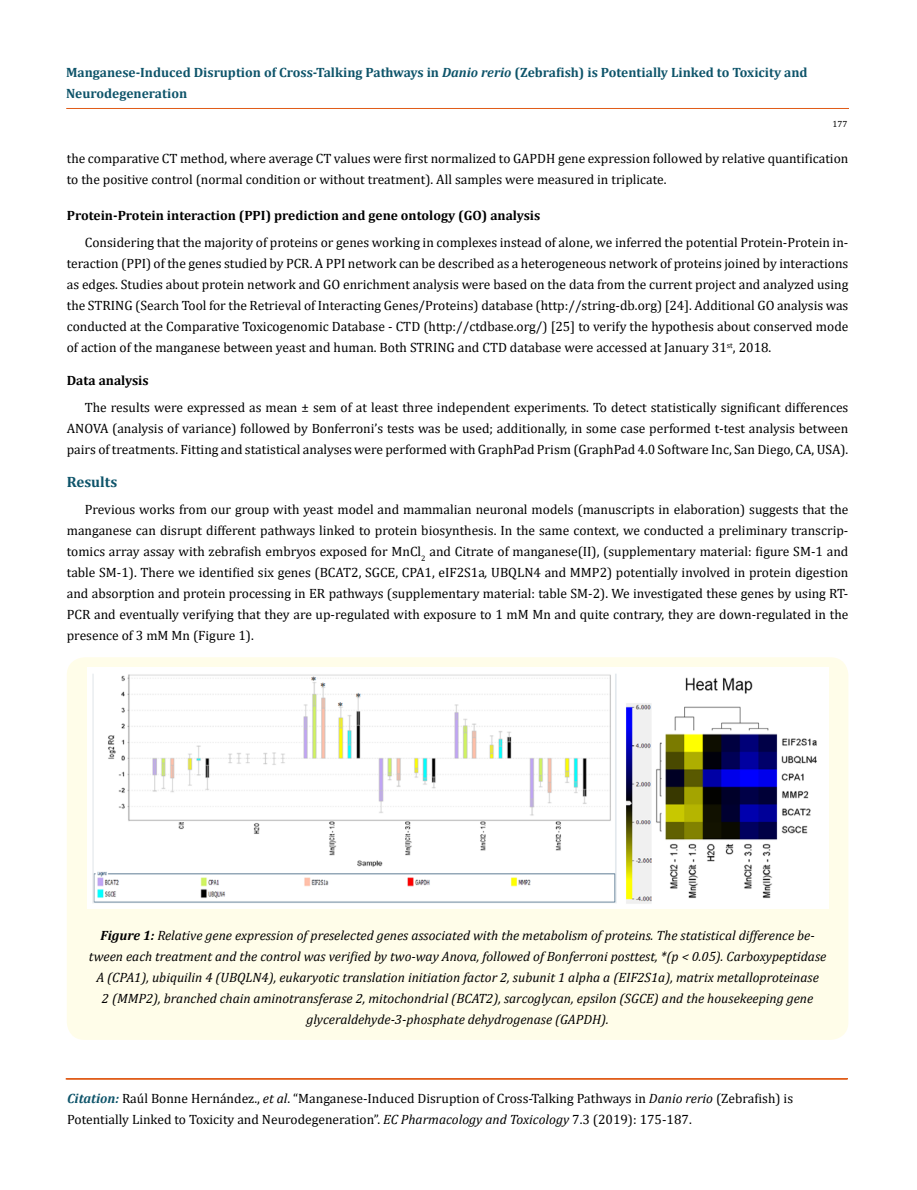
<style>
.page{position:relative;width:917px;height:1190px;background:#fff}
.page>*{position:absolute;margin:0;border:0;box-sizing:border-box;transform-origin:0 0}
.t1{font:700 15px "Cambria";color:#0e546a}
.t2{font:13.5px/21px "Cambria";color:#000;text-align:justify}
.t3{font:italic 13.5px/21px "Cambria";color:#000;text-align:center}
.t4{font:700 13.5px/21px "Cambria";color:#0e546a}
.t5{font:700 13.5px "Cambria";color:#000}
.t6{font:9px "Cambria";color:#000}
.s1{font-style:italic}
.s2{font-weight:700}
.s3{font-weight:700;font-style:italic;color:#0e546a}
</style>
<div class="page">
<hr style="left:67px;top:108px;width:781px;height:1px;background:#e05d1a">
<div style="left:66px;top:1078px;width:781px;height:1px;border:1px solid #e05d1a"></div>
<div style="left:67px;top:657px;width:781px;height:383px;background:#fffde9;border-radius:18px"></div>
<img style="left:87px;top:668px;width:741px;height:240px">
<p class="t4" style="left:66px;top:61px;width:743px">Manganese-Induced Disruption of Cross-Talking Pathways in <span class="s1">Danio rerio</span> (Zebrafish) is Potentially Linked to Toxicity and<br>Neurodegeneration</p>
<p class="t6" style="left:832px;top:119px;width:16px">177</p>
<p class="t2" style="left:67px;top:148px;width:783px">the comparative CT method, where average CT values were first normalized to GAPDH gene expression followed by relative quantification to the positive control (normal condition or without treatment). All samples were measured in triplicate.</p>
<p class="t5" style="left:67px;top:206px;width:475px">Protein-Protein interaction (PPI) prediction and gene ontology (GO) analysis</p>
<p class="t2" style="left:67px;top:232px;width:783px;text-indent:18px">Considering that the majority of proteins or genes working in complexes instead of alone, we inferred the potential Protein-Protein in&shy;teraction (PPI) of the genes studied by PCR. A PPI network can be described as a heterogeneous network of proteins joined by interactions as edges. Studies about protein network and GO enrichment analysis were based on the data from the current project and analyzed using the STRING (Search Tool for the Retrieval of Interacting Genes/Proteins) database (http://string-db.org) [24]. Additional GO analysis was conducted at the Comparative Toxicogenomic Database - CTD (http://ctdbase.org/) [25] to verify the hypothesis about conserved mode of action of the manganese between yeast and human. Both STRING and CTD database were accessed at January 31<sup>st</sup>, 2018.</p>
<p class="t5" style="left:67px;top:371px;width:83px">Data analysis</p>
<p class="t2" style="left:67px;top:397px;width:783px;text-indent:18px">The results were expressed as mean ± sem of at least three independent experiments. To detect statistically significant differences ANOVA (analysis of variance) followed by Bonferroni’s tests was be used; additionally, in some case performed t-test analysis between pairs of treatments. Fitting and statistical analyses were performed with GraphPad Prism (GraphPad 4.0 Software Inc, San Diego, CA, USA).</p>
<p class="t1" style="left:67px;top:471px;width:52px">Results</p>
<p class="t2" style="left:67px;top:499px;width:783px;text-indent:18px">Previous works from our group with yeast model and mammalian neuronal models (manuscripts in elaboration) suggests that the manganese can disrupt different pathways linked to protein biosynthesis. In the same context, we conducted a preliminary transcrip&shy;tomics array assay with zebrafish embryos exposed for MnCl<sub>2</sub> and Citrate of manganese(II), (supplementary material: figure SM-1 and table SM-1). There we identified six genes (BCAT2, SGCE, CPA1, eIF2S1a<span class="s1">,</span> UBQLN4 and MMP2) potentially involved in protein digestion and absorption and protein processing in ER pathways (supplementary material: table SM-2). We investigated these genes by using RT-PCR and eventually verifying that they are up-regulated with exposure to 1 mM Mn and quite contrary, they are down-regulated in the presence of 3 mM Mn (Figure 1).</p>
<p class="t3" style="left:89px;top:924px;width:739px"><span class="s2">Figure 1:</span> Relative gene expression of preselected genes associated with the metabolism of proteins. The statistical difference be&shy;tween each treatment and the control was verified by two-way Anova, followed of Bonferroni posttest, *(p &lt; 0.05). Carboxypeptidase A (CPA1), ubiquilin 4 (UBQLN4), eukaryotic translation initiation factor 2, subunit 1 alpha a (EIF2S1a), matrix metalloproteinase<br>2 (MMP2), branched chain aminotransferase 2, mitochondrial (BCAT2), sarcoglycan, epsilon (SGCE) and the housekeeping gene glyceraldehyde-3-phosphate dehydrogenase (GAPDH).</p>
<p class="t2" style="left:67px;top:1087px;width:727px"><span class="s3">Citation:</span> Raúl Bonne Hernández., <span class="s1">et al</span>. “Manganese-Induced Disruption of Cross-Talking Pathways in <span class="s1">Danio rerio</span> (Zebrafish) is<br>Potentially Linked to Toxicity and Neurodegeneration”. <span class="s1">EC Pharmacology and Toxicology</span> 7.3 (2019): 175-187.</p>
</div>
